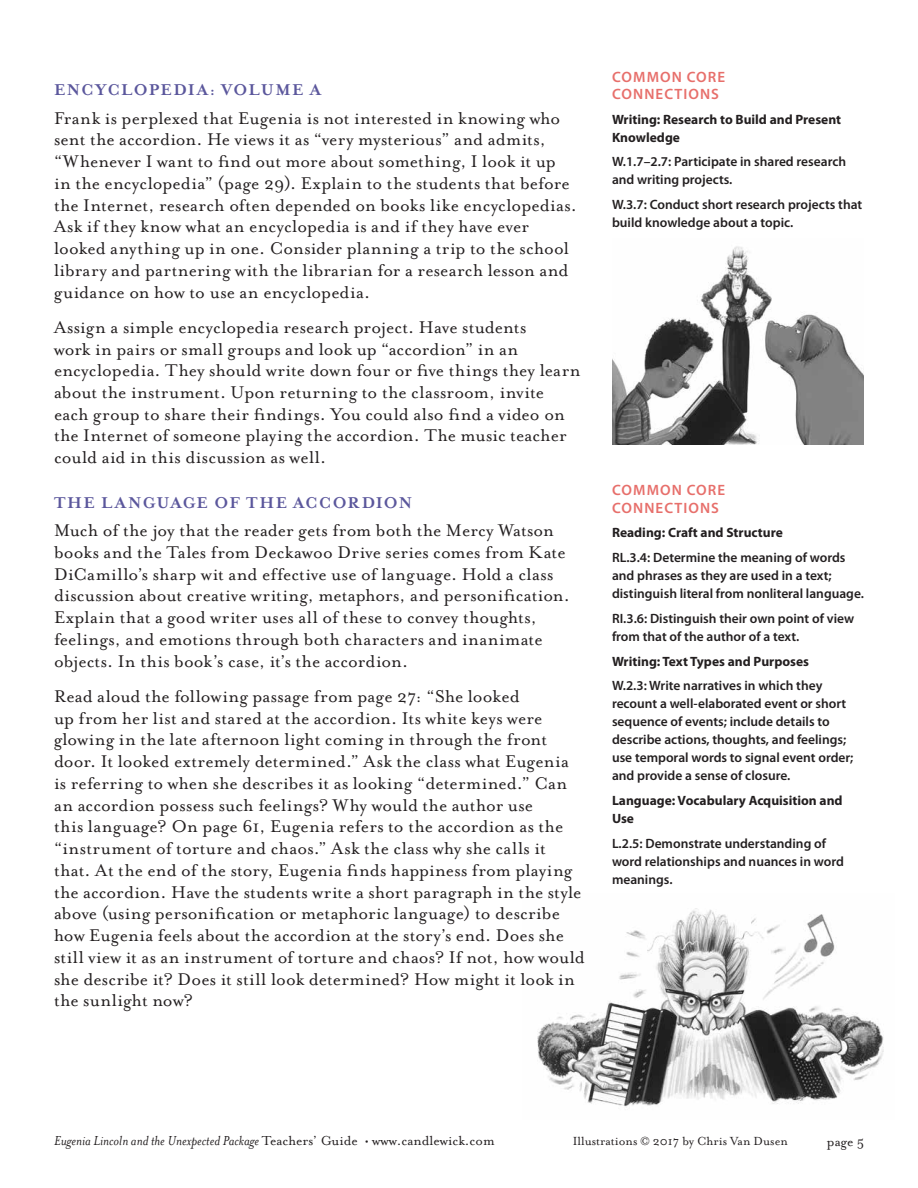
<style>
.page{position:relative;width:918px;height:1188px;background:#fff}
.page>*{position:absolute;margin:0;border:0;box-sizing:border-box;transform-origin:0 0}
.t1{font:19.5px/21.8px "Mrs Eaves Roman";letter-spacing:.01em;color:#231f20}
.t2{font:700 18px "Mrs Eaves";letter-spacing:.06em;color:#5b579c}
.t3{font:italic 15px "Mrs Eaves";color:#231f20}
.t4{font:600 15px/17.2px "Myriad Pro";letter-spacing:.07em;color:#e76f6b}
.t5{font:15px "Mrs Eaves Roman";color:#231f20}
.t6{font:600 13.5px/18px "Myriad Pro";color:#231f20}
.t7{font:700 13.5px/18px "Myriad Pro";color:#231f20}
.t8{font:13.5px "Mrs Eaves Roman";color:#231f20}
.s1{font-family:"Mrs Eaves Roman";font-style:normal}
</style>
<div class="page">
<img style="left:537px;top:908px;width:347px;height:199px">
<img style="left:612px;top:246px;width:252px;height:199px">
<p class="t2" style="left:54px;top:79px;width:269px">ENCYCLOPEDIA: VOLUME A</p>
<p class="t1" style="left:54px;top:107px;width:524px">Frank is perplexed that Eugenia is not interested in knowing who sent the accordion. He views it as “very mysterious” and admits, “Whenever I want to find out more about something, I look it up in the encyclopedia” (page 29). Explain to the students that before the Internet, research often depended on books like encyclopedias.<br>Ask if they know what an encyclopedia is and if they have ever looked anything up in one. Consider planning a trip to the school library and partnering with the librarian for a research lesson and guidance on how to use an encyclopedia.</p>
<p class="t1" style="left:54px;top:316px;width:528px">Assign a simple encyclopedia research project. Have students<br>work in pairs or small groups and look up “accordion” in an encyclopedia. They should write down four or five things they learn about the instrument. Upon returning to the classroom, invite each group to share their findings. You could also find a video on the Internet of someone playing the accordion. The music teacher could aid in this discussion as well.</p>
<p class="t2" style="left:54px;top:492px;width:360px">THE LANGUAGE OF THE ACCORDION</p>
<p class="t1" style="left:54px;top:520px;width:517px">Much of the joy that the reader gets from both the Mercy Watson books and the Tales from Deckawoo Drive series comes from Kate DiCamillo’s sharp wit and effective use of language. Hold a class discussion about creative writing, metaphors, and personification.<br>Explain that a good writer uses all of these to convey thoughts, feelings, and emotions through both characters and inanimate objects. In this book’s case, it’s the accordion.</p>
<p class="t1" style="left:54px;top:686px;width:532px">Read aloud the following passage from page 27: “She looked<br>up from her list and stared at the accordion. Its white keys were glowing in the late afternoon light coming in through the front door. It looked extremely determined.” Ask the class what Eugenia is referring to when she describes it as looking “determined.” Can an accordion possess such feelings? Why would the author use<br>this language? On page 61, Eugenia refers to the accordion as the “instrument of torture and chaos.” Ask the class why she calls it that. At the end of the story, Eugenia finds happiness from playing the accordion. Have the students write a short paragraph in the style above (using personification or metaphoric language) to describe how Eugenia feels about the accordion at the story’s end. Does she still view it as an instrument of torture and chaos? If not, how would she describe it? Does it still look determined? How might it look in the sunlight now?</p>
<p class="t4" style="left:612px;top:68px;width:115px">COMMON CORE<br>CONNECTIONS</p>
<p class="t7" style="left:612px;top:110px;width:231px">Writing: Research to Build and Present<br>Knowledge</p>
<p class="t6" style="left:612px;top:153px;width:236px">W.1.7–2.7: Participate in shared research and writing projects.</p>
<p class="t6" style="left:612px;top:195px;width:252px">W.3.7: Conduct short research projects that build knowledge about a topic.</p>
<p class="t4" style="left:612px;top:481px;width:115px">COMMON CORE<br>CONNECTIONS</p>
<p class="t7" style="left:612px;top:523px;width:172px">Reading: Craft and Structure</p>
<p class="t6" style="left:612px;top:548px;width:254px">RL.3.4: Determine the meaning of words and phrases as they are used in a text; distinguish literal from nonliteral language.</p>
<p class="t6" style="left:612px;top:609px;width:244px">RI.3.6: Distinguish their own point of view from that of the author of a text.</p>
<p class="t7" style="left:612px;top:652px;width:199px">Writing: Text Types and Purposes</p>
<p class="t6" style="left:612px;top:676px;width:243px">W.2.3: Write narratives in which they recount a well-elaborated event or short sequence of events; include details to describe actions, thoughts, and feelings; use temporal words to signal event order; and provide a sense of closure.</p>
<p class="t7" style="left:612px;top:791px;width:232px">Language: Vocabulary Acquisition and<br>Use</p>
<p class="t6" style="left:612px;top:834px;width:234px">L.2.5: Demonstrate understanding of word relationships and nuances in word meanings.</p>
<p class="t3" style="left:54px;top:1132px;width:442px">Eugenia Lincoln and the Unexpected Package <span class="s1">Teachers’ Guide • www.candlewick.com</span></p>
<p class="t8" style="left:573px;top:1134px;width:216px">Illustrations © 2017 by Chris Van Dusen</p>
<p class="t5" style="left:827px;top:1133px;width:39px">page 5</p>
</div>
